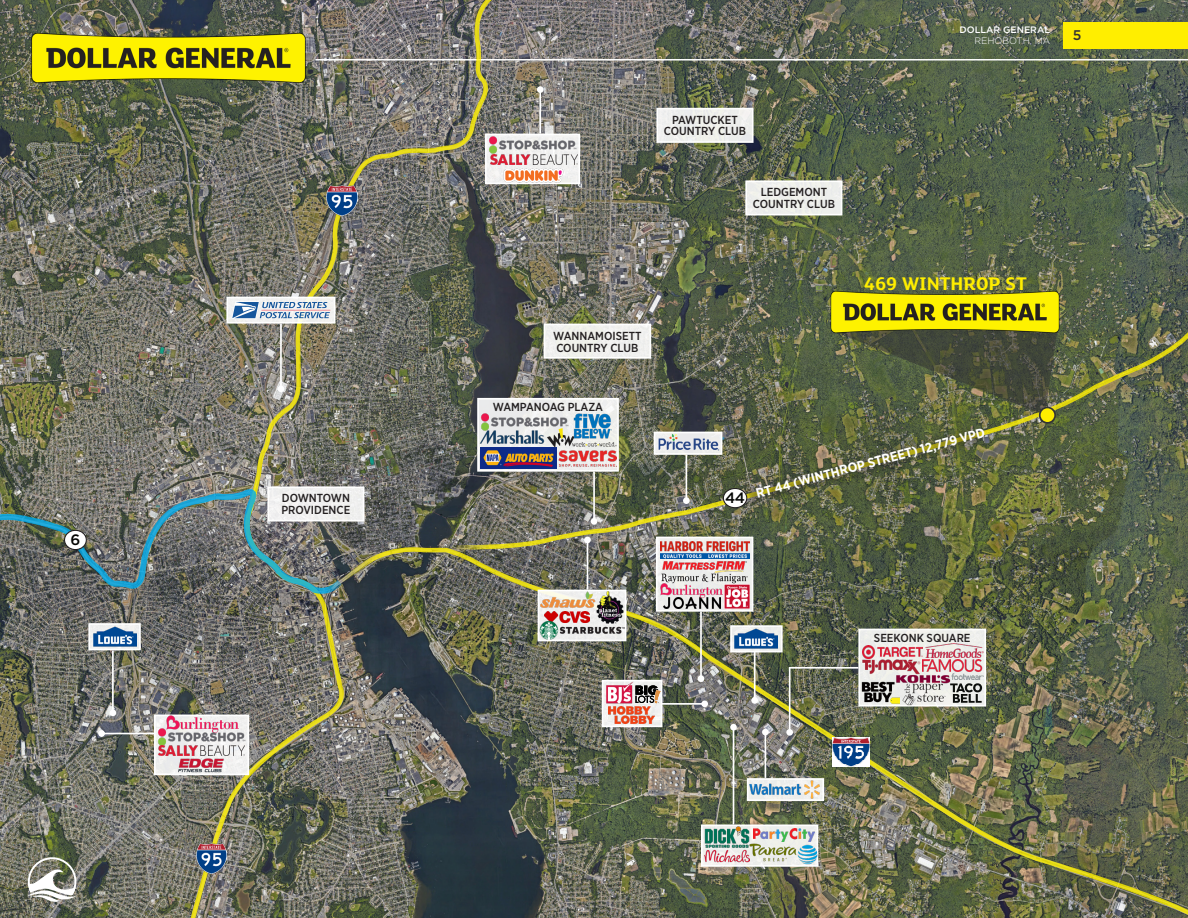
<style>
.page{position:relative;width:1188px;height:918px;background:#fff}
.page>*{position:absolute;margin:0;border:0;box-sizing:border-box;transform-origin:0 0}
.t1{font:19.95px "FS Lola Bold Regular";color:#fe0}
.t2{font:500 15.15px "Gotham";color:#040503}
.t3{font:500 15px "Gotham";color:#040503}
.t4{font:500 13.95px "Gotham";color:#333}
.t5{font:700 13.5px "Gotham Narrow";color:#fff}
.t6{font:500 11.7px/11.7px "Gotham Narrow";color:#231f20;text-align:center}
.t7{font:500 9.3px "Gotham";color:#fff}
.t8{font:300 9.3px "Gotham";color:#fff}
</style>
<div class="page">
<img style="left:0;top:0;width:1188px;height:918px">
<img style="left:499px;top:327px;width:689px;height:219px">
<img style="left:499px;top:546px;width:689px;height:372px">
<div style="left:657px;top:109px;width:96px;height:33px;background:#eeefeb"></div>
<div style="left:656px;top:108px;width:98px;height:35px;border:2px solid #fff"></div>
<div style="left:746px;top:181px;width:96px;height:34px;background:#eeefeb"></div>
<div style="left:745px;top:180px;width:97px;height:35px;border:2px solid #fff"></div>
<div style="left:544px;top:324px;width:106px;height:34px;background:#f0f1ed"></div>
<div style="left:544px;top:324px;width:107px;height:35px;border:2px solid #fff"></div>
<hr style="left:593px;top:472px;width:2px;height:49px;background:#fff">
<div style="left:591px;top:518px;width:6px;height:7px;background:#fff;border-radius:50%"></div>
<hr style="left:539px;top:90px;width:2px;height:44px;background:#fff">
<div style="left:537px;top:86px;width:7px;height:7px;background:#fff;border-radius:50%"></div>
<hr style="left:686px;top:455px;width:1px;height:46px;background:#fff">
<div style="left:683px;top:497px;width:7px;height:7px;background:#fff;border-radius:50%"></div>
<div style="left:478px;top:399px;width:140px;height:72px;background:#edeeec"></div>
<div style="left:477px;top:398px;width:142px;height:74px;border:2px solid #fff"></div>
<div style="left:486px;top:134px;width:93px;height:49px;background:#f1f1f0"></div>
<div style="left:654px;top:432px;width:68px;height:23px;border:2px solid #fff"></div>
<div style="left:1063px;top:22px;width:125px;height:26px;background:#fe0"></div>
<hr style="left:315px;top:59px;width:873px;height:2px;background:#fff">
<svg style="left:28px;top:857px;width:48px;height:45px"></svg>
<img style="left:28px;top:27px;width:159px;height:62px">
<img style="left:499px;top:134px;width:81px;height:22px">
<img style="left:499px;top:155px;width:78px;height:10px">
<img style="left:503px;top:168px;width:61px;height:16px">
<img style="left:656px;top:432px;width:64px;height:21px">
<img style="left:499px;top:410px;width:70px;height:20px">
<img style="left:499px;top:430px;width:46px;height:15px">
<img style="left:559px;top:450px;width:57px;height:17px">
<img style="left:499px;top:447px;width:57px;height:22px">
<img style="left:546px;top:427px;width:73px;height:20px">
<img style="left:572px;top:411px;width:42px;height:31px">
<hr style="left:587px;top:540px;width:1px;height:50px;background:#fff">
<div style="left:584px;top:537px;width:7px;height:6px;background:#fff;border-radius:50%"></div>
<hr style="left:789px;top:667px;width:2px;height:65px;background:#fff">
<div style="left:786px;top:729px;width:7px;height:7px;background:#fff;border-radius:50%"></div>
<hr style="left:790px;top:667px;width:68px;height:2px;background:#fff">
<hr style="left:765px;top:732px;width:1px;height:46px;background:#fff">
<div style="left:762px;top:729px;width:7px;height:6px;background:#fff;border-radius:50%"></div>
<hr style="left:661px;top:703px;width:44px;height:2px;background:#fff">
<div style="left:701px;top:701px;width:7px;height:6px;background:#fff;border-radius:50%"></div>
<hr style="left:733px;top:727px;width:1px;height:97px;background:#fff">
<div style="left:730px;top:724px;width:7px;height:7px;background:#fff;border-radius:50%"></div>
<hr style="left:700px;top:612px;width:2px;height:67px;background:#fff">
<div style="left:698px;top:675px;width:6px;height:7px;background:#fff;border-radius:50%"></div>
<div style="left:538px;top:590px;width:88px;height:50px;background:#f0f0ef"></div>
<div style="left:538px;top:590px;width:88px;height:51px;border:2px solid #fff"></div>
<div style="left:861px;top:632px;width:122px;height:72px;background:#edeeeb"></div>
<div style="left:858px;top:629px;width:128px;height:78px;border:2px solid #fff"></div>
<div style="left:747px;top:778px;width:77px;height:23px;border:2px solid #fff"></div>
<div style="left:603px;top:681px;width:59px;height:45px;background:#f0f0ef"></div>
<div style="left:602px;top:680px;width:60px;height:47px;border:2px solid #fff"></div>
<svg style="left:704px;top:827px;width:111px;height:37px"></svg>
<div style="left:701px;top:824px;width:117px;height:43px;border:2px solid #fff"></div>
<svg style="left:659px;top:540px;width:91px;height:69px"></svg>
<div style="left:656px;top:537px;width:97px;height:75px;border:2px solid #fff"></div>
<img style="left:538px;top:591px;width:43px;height:18px">
<img style="left:581px;top:591px;width:57px;height:32px">
<img style="left:545px;top:611px;width:45px;height:8px">
<img style="left:539px;top:619px;width:87px;height:22px">
<img style="left:660px;top:542px;width:89px;height:16px">
<img style="left:663px;top:599px;width:57px;height:10px">
<img style="left:661px;top:560px;width:87px;height:13px">
<svg style="left:662px;top:573px;width:86px;height:12px"></svg>
<img style="left:660px;top:583px;width:62px;height:16px">
<img style="left:725px;top:584px;width:24px;height:25px">
<img style="left:604px;top:681px;width:30px;height:23px">
<svg style="left:635px;top:685px;width:26px;height:18px"></svg>
<img style="left:609px;top:706px;width:46px;height:18px">
<hr style="left:112px;top:651px;width:2px;height:62px;background:#fff">
<svg style="left:110px;top:710px;width:6px;height:6px"></svg>
<svg style="left:91px;top:626px;width:47px;height:21px"></svg>
<div style="left:88px;top:623px;width:53px;height:27px;border:2px solid #fff"></div>
<img style="left:93px;top:625px;width:43px;height:24px">
<img style="left:747px;top:779px;width:77px;height:22px">
<img style="left:863px;top:645px;width:59px;height:13px">
<img style="left:926px;top:643px;width:58px;height:14px">
<img style="left:862px;top:657px;width:58px;height:17px">
<img style="left:861px;top:679px;width:38px;height:27px">
<img style="left:922px;top:660px;width:62px;height:19px">
<img style="left:896px;top:663px;width:56px;height:31px">
<svg style="left:950px;top:683px;width:32px;height:20px"></svg>
<img style="left:899px;top:682px;width:50px;height:25px">
<img style="left:705px;top:824px;width:44px;height:20px">
<img style="left:704px;top:844px;width:45px;height:25px">
<img style="left:753px;top:829px;width:61px;height:13px">
<img style="left:797px;top:844px;width:24px;height:22px">
<img style="left:749px;top:844px;width:48px;height:18px">
<svg style="left:834px;top:333px;width:224px;height:82px;background:#52593f"></svg>
<div style="left:1040px;top:407px;width:15px;height:16px;background:#fe0;border-radius:50%"></div>
<div style="left:1039px;top:407px;width:17px;height:17px;border:2px solid #333;border-radius:50%"></div>
<img style="left:828px;top:290px;width:234px;height:43px">
<hr style="left:754px;top:652px;width:2px;height:48px;background:#fff">
<div style="left:751px;top:697px;width:7px;height:7px;background:#fff;border-radius:50%"></div>
<svg style="left:733px;top:628px;width:47px;height:21px"></svg>
<div style="left:730px;top:625px;width:53px;height:27px;border:2px solid #fff"></div>
<img style="left:735px;top:627px;width:43px;height:24px">
<img style="left:187px;top:0;width:312px;height:918px">
<img style="left:0;top:488px;width:343px;height:107px">
<div style="left:65px;top:530px;width:21px;height:20px;background:#fff;border-radius:50%"></div>
<div style="left:64px;top:530px;width:23px;height:20px;border:1px solid #231f20;border-radius:50%"></div>
<hr style="left:280px;top:324px;width:2px;height:65px;background:#fff">
<svg style="left:278px;top:386px;width:6px;height:6px"></svg>
<div style="left:227px;top:297px;width:108px;height:26px;background:#f2f1ef"></div>
<div style="left:226px;top:297px;width:110px;height:27px;border:2px solid #fff"></div>
<svg style="left:232px;top:301px;width:98px;height:18px"></svg>
<hr style="left:102px;top:733px;width:52px;height:1px;background:#fff">
<div style="left:98px;top:730px;width:7px;height:7px;background:#fff;border-radius:50%"></div>
<svg style="left:157px;top:718px;width:89px;height:54px"></svg>
<div style="left:154px;top:715px;width:95px;height:60px;border:2px solid #fff"></div>
<img style="left:167px;top:715px;width:71px;height:11px">
<img style="left:178px;top:759px;width:47px;height:14px">
<img style="left:156px;top:726px;width:93px;height:23px">
<img style="left:158px;top:745px;width:87px;height:10px">
<img style="left:327px;top:185px;width:30px;height:30px">
<img style="left:833px;top:737px;width:36px;height:29px">
<div style="left:723px;top:488px;width:24px;height:20px;background:#fff;border-radius:50%"></div>
<div style="left:723px;top:488px;width:24px;height:20px;border:1px solid #231f20;border-radius:50%"></div>
<svg style="left:743px;top:424px;width:244px;height:84px;background:#606641"></svg>
<img style="left:196px;top:844px;width:30px;height:30px">
<p class="t2" style="left:70px;top:530px;width:11px">6</p>
<p class="t6" style="left:281px;top:492px;width:70px;text-align:left">DOWNTOWN<br>PROVIDENCE</p>
<p class="t7" style="left:959px;top:24px;width:92px">DOLLAR GENERAL</p>
<p class="t8" style="left:974px;top:35px;width:77px">REHOBOTH, MA</p>
<p class="t4" style="left:1073px;top:26px;width:10px">5</p>
<p class="t6" style="left:664px;top:114px;width:84px">PAWTUCKET<br>COUNTRY CLUB</p>
<p class="t6" style="left:753px;top:186px;width:84px">LEDGEMONT<br>COUNTRY CLUB</p>
<p class="t6" style="left:553px;top:330px;width:90px;text-align:left">WANNAMOISETT<br>COUNTRY CLUB</p>
<p class="t6" style="left:493px;top:401px;width:112px">WAMPANOAG PLAZA</p>
<p class="t1" style="left:864px;top:273px;width:164px">469 WINTHROP ST</p>
<p class="t3" style="left:725px;top:488px;width:21px">44</p>
<p class="t5" style="left:754px;top:485px;width:238px;rotate:-15deg">RT 44 (WINTHROP STREET) 12,779 VPD</p>
<p class="t6" style="left:874px;top:632px;width:98px">SEEKONK SQUARE</p>
</div>
